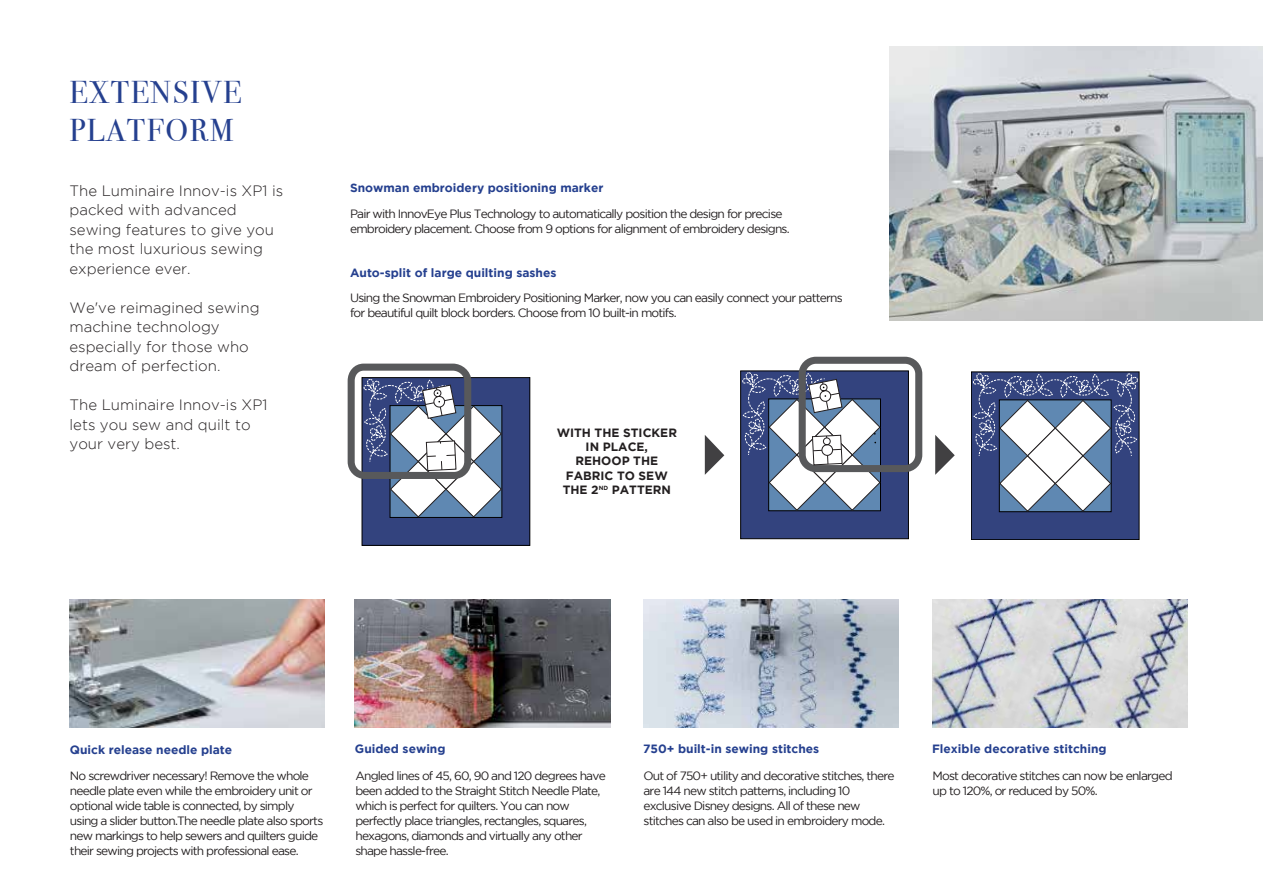
<style>
.page{position:relative;width:1263px;height:893px;background:#fff}
.page>*{position:absolute;margin:0;border:0;box-sizing:border-box;transform-origin:0 0}
.t1{font:31.5px/37.8px "Bodoni Svty Two ITCTT";letter-spacing:.05em;color:#25408f}
.t2{font:300 15px/19.5px "Gotham";color:#231f20}
.t3{font:12px/15px "Gotham";letter-spacing:-.065em;color:#231f20}
.t4{font:700 12px "Gotham";color:#25408f}
.t5{font:700 12px/14.4px "Gotham";color:#231f20;text-align:center}
</style>
<div class="page">
<img style="left:70px;top:600px;width:255px;height:127px">
<img style="left:355px;top:600px;width:255px;height:127px">
<img style="left:643px;top:600px;width:255px;height:127px">
<img style="left:932px;top:600px;width:255px;height:127px">
<img style="left:889px;top:46px;width:374px;height:275px">
<div style="left:362px;top:378px;width:168px;height:167px;background:#33437e"></div>
<div style="left:362px;top:377px;width:168px;height:169px;border:1px solid #000"></div>
<div style="left:740px;top:371px;width:169px;height:168px;background:#33437e;border:1px solid #000"></div>
<div style="left:799px;top:357px;width:123px;height:115px;border:7px solid #58595b;border-radius:14px"></div>
<svg style="left:742px;top:372px;width:138px;height:139px"></svg>
<svg style="left:347px;top:363px;width:155px;height:154px"></svg>
<div style="left:971px;top:372px;width:168px;height:168px;background:#33437e"></div>
<div style="left:971px;top:372px;width:168px;height:168px;border:1px solid #000"></div>
<svg style="left:973px;top:372px;width:165px;height:140px"></svg>
<svg style="left:705px;top:435px;width:19px;height:40px"></svg>
<svg style="left:935px;top:435px;width:20px;height:40px"></svg>
<h1 class="t1" style="left:70px;top:70px;width:173px">EXTENSIVE<br>PLATFORM</h1>
<p class="t2" style="left:70px;top:181px;width:215px">The Luminaire Innov-is XP1 is packed with advanced sewing features to give you the most luxurious sewing experience ever.</p>
<p class="t2" style="left:70px;top:298px;width:192px">We've reimagined sewing machine technology especially for those who dream of perfection.</p>
<p class="t2" style="left:70px;top:395px;width:199px">The Luminaire Innov-is XP1 lets you sew and quilt to your very best.</p>
<p class="t4" style="left:350px;top:181px;width:255px">Snowman embroidery positioning marker</p>
<p class="t3" style="left:350px;top:206px;width:441px">Pair with InnovEye Plus Technology to automatically position the design for precise embroidery placement. Choose from 9 options for alignment of embroidery designs.</p>
<p class="t4" style="left:350px;top:265px;width:208px">Auto-split of large quilting sashes</p>
<p class="t3" style="left:350px;top:290px;width:494px">Using the Snowman Embroidery Positioning Marker, now you can easily connect your patterns for beautiful quilt block borders. Choose from 10 built-in motifs.</p>
<p class="t5" style="left:557px;top:425px;width:122px">WITH THE STICKER<br>IN PLACE,<br>REHOOP THE<br>FABRIC TO SEW<br>THE 2<sup>ND</sup> PATTERN</p>
<p class="t4" style="left:70px;top:742px;width:164px">Quick release needle plate</p>
<p class="t4" style="left:355px;top:741px;width:92px">Guided sewing</p>
<p class="t4" style="left:643px;top:741px;width:178px">750+ built-in sewing stitches</p>
<p class="t4" style="left:932px;top:742px;width:176px">Flexible decorative stitching</p>
<p class="t3" style="left:70px;top:768px;width:255px">No screwdriver necessary! Remove the whole needle plate even while the embroidery unit or optional wide table is connected, by simply using a slider button.The needle plate also sports new markings to help sewers and quilters guide their sewing projects with professional ease.</p>
<p class="t3" style="left:355px;top:768px;width:252px">Angled lines of 45, 60, 90 and 120 degrees have been added to the Straight Stitch Needle Plate, which is perfect for quilters. You can now perfectly place triangles, rectangles, squares, hexagons, diamonds and virtually any other shape hassle-free.</p>
<p class="t3" style="left:643px;top:768px;width:253px">Out of 750+ utility and decorative stitches, there are 144 new stitch patterns, including 10 exclusive Disney designs. All of these new stitches can also be used in embroidery mode.</p>
<p class="t3" style="left:932px;top:768px;width:242px">Most decorative stitches can now be enlarged up to 120%, or reduced by 50%.</p>
</div>
